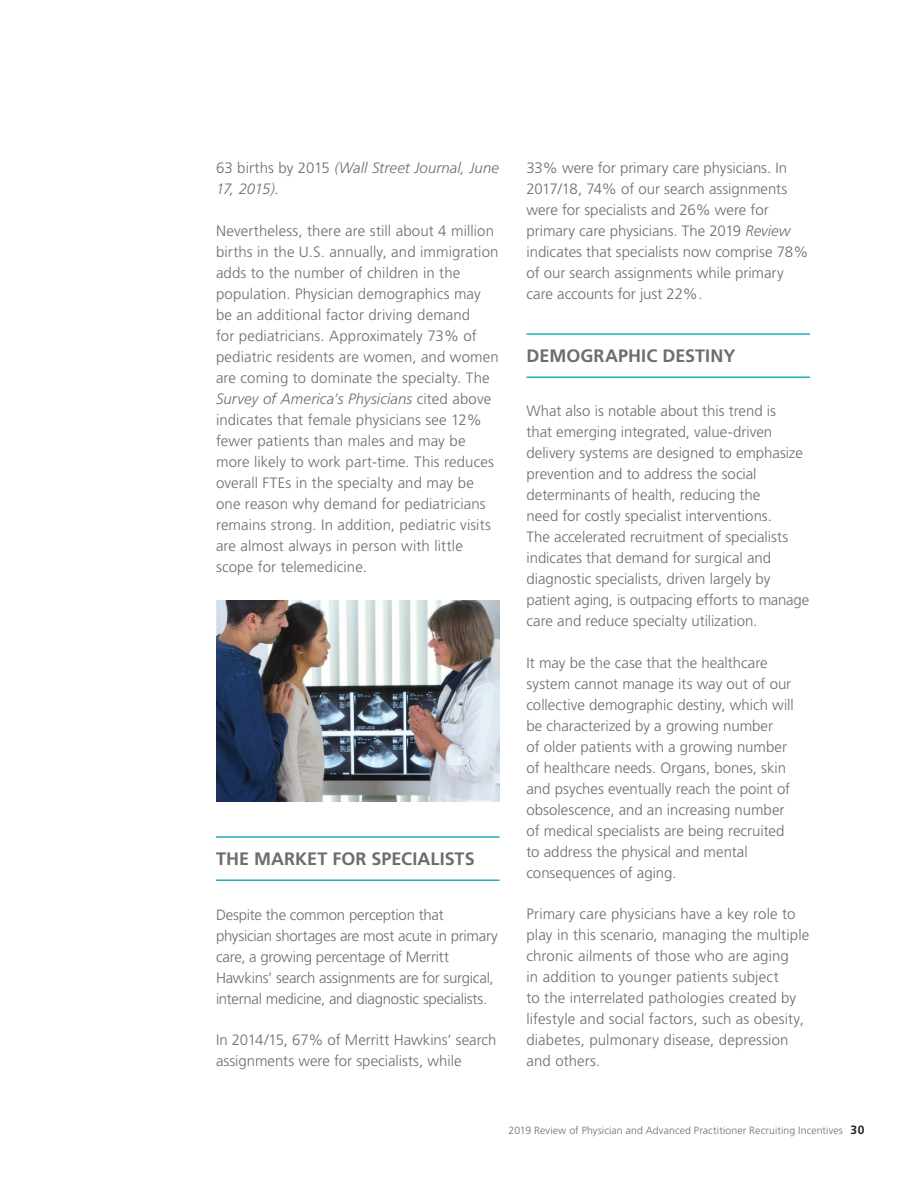
<style>
.page{position:relative;width:918px;height:1188px;background:#fff}
.page>*{position:absolute;margin:0;border:0;box-sizing:border-box;transform-origin:0 0}
.t1{font:700 18px "Frutiger";color:#6c6d70}
.t2{font:300 15px/21px "Frutiger";color:#6c6d70}
.t3{font:italic 300 15px/21px "Frutiger";letter-spacing:.005em;color:#6c6d70}
.t4{font:300 10.5px "Frutiger";letter-spacing:.01em;color:#6c6d70}
.s1{font-style:normal}
.s2{font-style:italic}
.s3{font-weight:700;font-size:12px;color:#231f20}
</style>
<div class="page">
<hr style="left:526px;top:376px;width:284px;height:2px;background:#1faebb">
<hr style="left:216px;top:879px;width:284px;height:2px;background:#1faebb">
<hr style="left:526px;top:333px;width:284px;height:2px;background:#1faebb">
<hr style="left:216px;top:836px;width:284px;height:2px;background:#1faebb">
<img style="left:216px;top:600px;width:284px;height:201px">
<p class="t3" style="left:216px;top:158px;width:285px"><span class="s1">63 births by 2015</span> (Wall Street Journal, June<br>17, 2015).</p>
<p class="t2" style="left:216px;top:220px;width:284px">Nevertheless, there are still about 4 million births in the U.S. annually, and immigration adds to the number of children in the population. Physician demographics may be an additional factor driving demand<br>for pediatricians. Approximately 73% of pediatric residents are women, and women are coming to dominate the specialty. The <span class="s2">Survey of America’s Physicians</span> cited above indicates that female physicians see 12% fewer patients than males and may be more likely to work part-time. This reduces overall FTEs in the specialty and may be one reason why demand for pediatricians remains strong. In addition, pediatric visits are almost always in person with little scope for telemedicine.</p>
<p class="t1" style="left:216px;top:848px;width:260px">THE MARKET FOR SPECIALISTS</p>
<p class="t2" style="left:216px;top:904px;width:283px">Despite the common perception that physician shortages are most acute in primary care, a growing percentage of Merritt Hawkins’ search assignments are for surgical, internal medicine, and diagnostic specialists.</p>
<p class="t2" style="left:216px;top:1029px;width:282px">In 2014/15, 67% of Merritt Hawkins’ search assignments were for specialists, while</p>
<p class="t2" style="left:526px;top:158px;width:283px">33% were for primary care physicians. In 2017/18, 74% of our search assignments were for specialists and 26% were for primary care physicians. The 2019 <span class="s2">Review </span>indicates that specialists now comprise 78% of our search assignments while primary care accounts for just 22%.</p>
<p class="t1" style="left:526px;top:345px;width:210px">DEMOGRAPHIC DESTINY</p>
<p class="t2" style="left:526px;top:401px;width:284px">What also is notable about this trend is<br>that emerging integrated, value-driven delivery systems are designed to emphasize prevention and to address the social determinants of health, reducing the<br>need for costly specialist interventions.<br>The accelerated recruitment of specialists indicates that demand for surgical and diagnostic specialists, driven largely by patient aging, is outpacing efforts to manage care and reduce specialty utilization.</p>
<p class="t2" style="left:526px;top:652px;width:269px">It may be the case that the healthcare system cannot manage its way out of our collective demographic destiny, which will be characterized by a growing number<br>of older patients with a growing number of healthcare needs. Organs, bones, skin and psyches eventually reach the point of obsolescence, and an increasing number of medical specialists are being recruited to address the physical and mental consequences of aging.</p>
<p class="t2" style="left:526px;top:903px;width:284px">Primary care physicians have a key role to play in this scenario, managing the multiple chronic ailments of those who are aging<br>in addition to younger patients subject<br>to the interrelated pathologies created by lifestyle and social factors, such as obesity, diabetes, pulmonary disease, depression and others.</p>
<p class="t4" style="left:509px;top:1124px;width:357px">2019 Review of Physician and Advanced Practitioner Recruiting Incentives <span class="s3">30</span></p>
</div>
